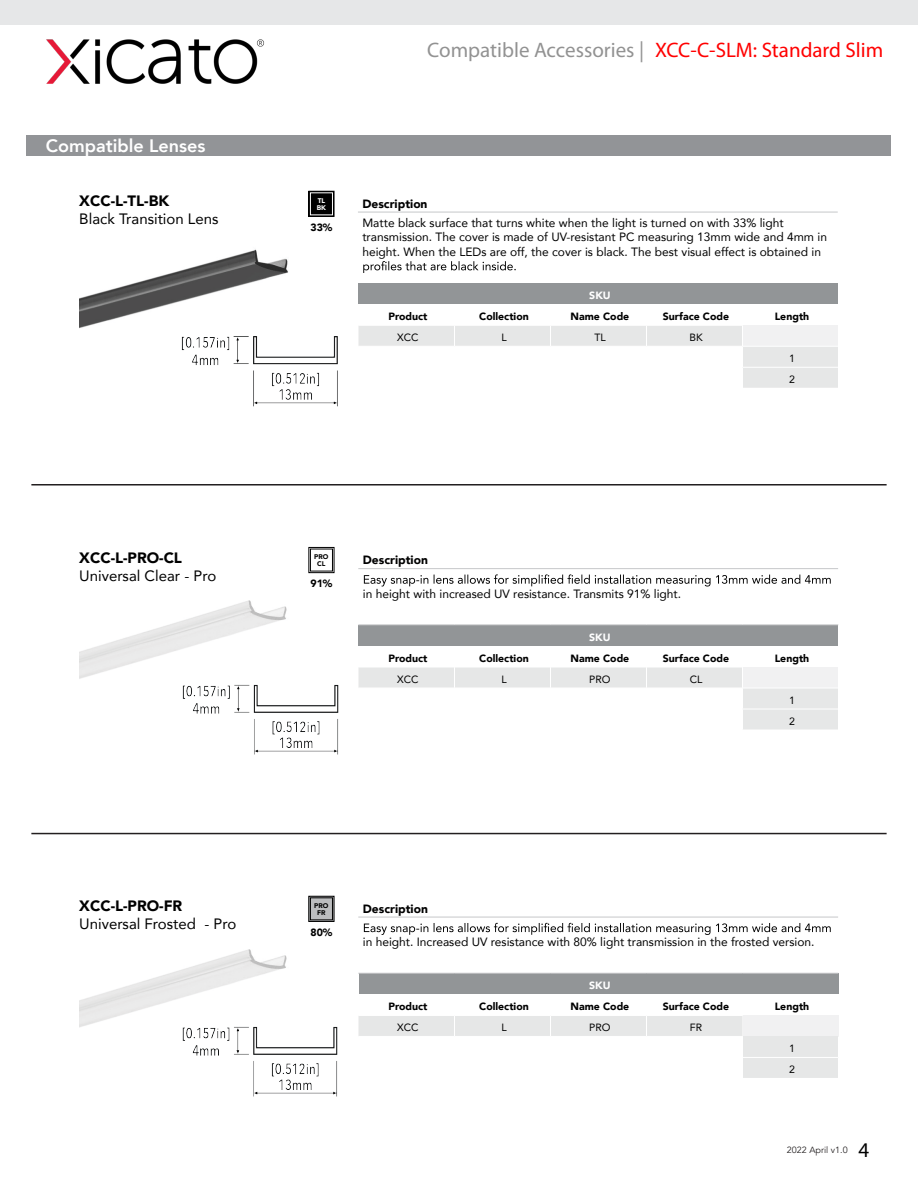
<style>
.page{position:relative;width:918px;height:1188px;background:#fff}
.page>*{position:absolute;margin:0;border:0;box-sizing:border-box;transform-origin:0 0}
.t1{font:21px "Myriad Pro";color:#929292}
.t2{font:21px "Myriad Pro";color:#000}
.t3{font:800 18px "Avenir";color:#fff}
.t4{font:15px "Avenir";color:#000}
.t5{font:900 15px "Avenir";color:#000}
.t6{font:12px/14.4px "Avenir";color:#000}
.t7{font:900 12px "Avenir";color:#000}
.t8{font:900 10.5px "Avenir";color:#000}
.t9{font:10.5px/21px "Avenir";color:#000}
.t10{font:900 10.5px "Avenir";color:#fff}
.t11{font:9px "Avenir";color:#231f20}
.t12{font:900 6.75px/7.5px "Avenir";color:#000;text-align:center}
.t13{font:900 6.75px/7.5px "Avenir";color:#fff}
.s1{color:#f00}
</style>
<div class="page">
<hr style="left:31px;top:833px;width:856px;height:1px;background:#231f20">
<hr style="left:31px;top:484px;width:856px;height:2px;background:#231f20">
<div style="left:27px;top:135px;width:864px;height:21px;background:#929497"></div>
<div style="left:359px;top:973px;width:480px;height:21px;background:#929597"></div>
<div style="left:743px;top:1015px;width:96px;height:21px;background:#f1f1f2"></div>
<div style="left:743px;top:1036px;width:96px;height:21px;background:#e6e7e7"></div>
<div style="left:743px;top:1057px;width:96px;height:21px;background:#e6e7e7"></div>
<hr style="left:742px;top:1057px;width:97px;height:1px;background:#fff">
<svg style="left:838px;top:1036px;width:1px;height:42px"></svg>
<div style="left:359px;top:1016px;width:384px;height:20px;background:#e6e7e7"></div>
<hr style="left:358px;top:973px;width:96px;height:1px;background:#c6c7c9">
<hr style="left:454px;top:973px;width:96px;height:1px;background:#c6c7c9">
<hr style="left:550px;top:973px;width:96px;height:1px;background:#c6c7c9">
<hr style="left:646px;top:973px;width:96px;height:1px;background:#c6c7c9">
<hr style="left:742px;top:973px;width:96px;height:1px;background:#c6c7c9">
<img style="left:79px;top:949px;width:208px;height:79px">
<img style="left:167px;top:1003px;width:171px;height:94px">
<hr style="left:358px;top:917px;width:480px;height:1px;background:#c6c7c9">
<svg style="left:364px;top:923px;width:467px;height:12px"></svg>
<div style="left:309px;top:896px;width:25px;height:25px;background:#bcbdbf"></div>
<div style="left:309px;top:896px;width:25px;height:26px;border:1px solid #000"></div>
<div style="left:310px;top:897px;width:23px;height:23px;border:1px solid #000"></div>
<div style="left:358px;top:625px;width:480px;height:21px;background:#929597"></div>
<div style="left:742px;top:667px;width:96px;height:21px;background:#f1f1f2"></div>
<div style="left:742px;top:688px;width:96px;height:21px;background:#e6e7e7"></div>
<div style="left:742px;top:709px;width:96px;height:21px;background:#e6e7e7"></div>
<hr style="left:743px;top:688px;width:96px;height:1px;background:#fff">
<hr style="left:742px;top:709px;width:97px;height:1px;background:#fff">
<svg style="left:358px;top:667px;width:385px;height:63px"></svg>
<hr style="left:358px;top:688px;width:97px;height:1px;background:#fff">
<hr style="left:455px;top:688px;width:96px;height:1px;background:#fff">
<hr style="left:551px;top:688px;width:96px;height:1px;background:#fff">
<hr style="left:647px;top:688px;width:96px;height:1px;background:#fff">
<hr style="left:358px;top:625px;width:96px;height:1px;background:#c6c7c9">
<hr style="left:454px;top:625px;width:96px;height:1px;background:#c6c7c9">
<hr style="left:550px;top:625px;width:96px;height:1px;background:#c6c7c9">
<hr style="left:646px;top:625px;width:96px;height:1px;background:#c6c7c9">
<hr style="left:742px;top:625px;width:96px;height:1px;background:#c6c7c9">
<img style="left:80px;top:600px;width:207px;height:79px">
<img style="left:167px;top:661px;width:172px;height:94px">
<hr style="left:358px;top:568px;width:480px;height:1px;background:#c6c7c9">
<svg style="left:364px;top:574px;width:467px;height:13px"></svg>
<div style="left:309px;top:547px;width:25px;height:26px;border:1px solid #000"></div>
<div style="left:310px;top:549px;width:23px;height:22px;border:1px solid #000"></div>
<div style="left:358px;top:283px;width:480px;height:21px;background:#929597"></div>
<div style="left:742px;top:325px;width:96px;height:21px;background:#f1f1f2"></div>
<div style="left:742px;top:346px;width:96px;height:21px;background:#e6e7e7"></div>
<div style="left:742px;top:367px;width:96px;height:21px;background:#e6e7e7"></div>
<hr style="left:743px;top:346px;width:96px;height:1px;background:#fff">
<hr style="left:742px;top:367px;width:97px;height:1px;background:#fff">
<svg style="left:358px;top:326px;width:385px;height:62px"></svg>
<hr style="left:358px;top:346px;width:97px;height:1px;background:#fff">
<hr style="left:455px;top:346px;width:96px;height:1px;background:#fff">
<hr style="left:551px;top:346px;width:96px;height:1px;background:#fff">
<hr style="left:647px;top:346px;width:96px;height:1px;background:#fff">
<hr style="left:358px;top:212px;width:480px;height:1px;background:#c6c7c9">
<svg style="left:363px;top:261px;width:153px;height:12px"></svg>
<img style="left:79px;top:249px;width:209px;height:80px">
<img style="left:166px;top:312px;width:172px;height:95px">
<div style="left:309px;top:191px;width:25px;height:25px;background:#000"></div>
<div style="left:309px;top:191px;width:25px;height:26px;border:1px solid #000"></div>
<div style="left:310px;top:192px;width:23px;height:23px;border:1px solid #fff"></div>
<img style="left:46px;top:39px;width:218px;height:45px">
<div style="left:0;top:0;width:918px;height:24px;background:#e6e7e8"></div>
<h1 class="t1" style="left:427px;top:37px;width:458px">Compatible Accessories | <span class="s1">XCC-C-SLM: Standard Slim</span></h1>
<h2 class="t3" style="left:46px;top:132px;width:161px">Compatible Lenses</h2>
<p class="t5" style="left:79px;top:188px;width:91px">XCC-L-TL-BK</p>
<p class="t4" style="left:79px;top:207px;width:141px">Black Transition Lens</p>
<p class="t13" style="left:317px;top:197px;width:11px">TL<br>BK</p>
<p class="t8" style="left:310px;top:219px;width:23px">33%</p>
<p class="t7" style="left:362px;top:193px;width:67px">Description</p>
<p class="t6" style="left:362px;top:215px;width:466px">Matte black surface that turns white when the light is turned on with 33% light transmission. The cover is made of UV-resistant PC measuring 13mm wide and 4mm in height. When the LEDs are off, the cover is black. The best visual effect is obtained in</p>
<p class="t10" style="left:589px;top:286px;width:23px">SKU</p>
<p class="t8" style="left:388px;top:307px;width:41px">Product</p>
<p class="t8" style="left:479px;top:307px;width:51px">Collection</p>
<p class="t8" style="left:571px;top:307px;width:60px">Name Code</p>
<p class="t8" style="left:663px;top:307px;width:68px">Surface Code</p>
<p class="t8" style="left:775px;top:307px;width:36px">Length</p>
<p class="t9" style="left:397px;top:327px;width:23px">XCC</p>
<p class="t9" style="left:501px;top:327px;width:7px">L</p>
<p class="t9" style="left:594px;top:327px;width:13px">TL</p>
<p class="t9" style="left:689px;top:327px;width:15px">BK</p>
<p class="t9" style="left:789px;top:348px;width:7px">1<br>2</p>
<p class="t5" style="left:79px;top:545px;width:104px">XCC-L-PRO-CL</p>
<p class="t4" style="left:79px;top:563px;width:139px">Universal Clear - Pro</p>
<p class="t12" style="left:314px;top:553px;width:16px">PRO<br>CL</p>
<p class="t8" style="left:310px;top:575px;width:23px">91%</p>
<p class="t7" style="left:363px;top:550px;width:67px">Description</p>
<p class="t6" style="left:363px;top:586px;width:320px">in height with increased UV resistance. Transmits 91% light.</p>
<p class="t10" style="left:589px;top:628px;width:23px">SKU</p>
<p class="t8" style="left:388px;top:649px;width:41px">Product</p>
<p class="t8" style="left:479px;top:649px;width:51px">Collection</p>
<p class="t8" style="left:571px;top:649px;width:60px">Name Code</p>
<p class="t8" style="left:663px;top:649px;width:68px">Surface Code</p>
<p class="t8" style="left:775px;top:649px;width:36px">Length</p>
<p class="t9" style="left:397px;top:668px;width:23px">XCC</p>
<p class="t9" style="left:501px;top:668px;width:7px">L</p>
<p class="t9" style="left:589px;top:668px;width:23px">PRO</p>
<p class="t9" style="left:690px;top:668px;width:14px">CL</p>
<p class="t9" style="left:789px;top:689px;width:7px">1<br>2</p>
<p class="t5" style="left:79px;top:893px;width:105px">XCC-L-PRO-FR</p>
<p class="t4" style="left:79px;top:912px;width:159px">Universal Frosted - Pro</p>
<p class="t12" style="left:314px;top:902px;width:16px">PRO<br>FR</p>
<p class="t8" style="left:310px;top:924px;width:23px">80%</p>
<p class="t7" style="left:363px;top:898px;width:67px">Description</p>
<p class="t6" style="left:363px;top:935px;width:453px">in height. Increased UV resistance with 80% light transmission in the frosted version.</p>
<p class="t10" style="left:589px;top:977px;width:23px">SKU</p>
<p class="t8" style="left:388px;top:998px;width:41px">Product</p>
<p class="t8" style="left:479px;top:998px;width:51px">Collection</p>
<p class="t8" style="left:571px;top:998px;width:60px">Name Code</p>
<p class="t8" style="left:663px;top:998px;width:68px">Surface Code</p>
<p class="t8" style="left:775px;top:998px;width:36px">Length</p>
<p class="t9" style="left:397px;top:1017px;width:23px">XCC</p>
<p class="t9" style="left:501px;top:1017px;width:7px">L</p>
<p class="t9" style="left:589px;top:1017px;width:23px">PRO</p>
<p class="t9" style="left:690px;top:1017px;width:14px">FR</p>
<p class="t9" style="left:789px;top:1038px;width:7px">1<br>2</p>
<p class="t11" style="left:787px;top:1145px;width:62px">2022 April v1.0</p>
<h1 class="t2" style="left:858px;top:1137px;width:12px">4</h1>
</div>
